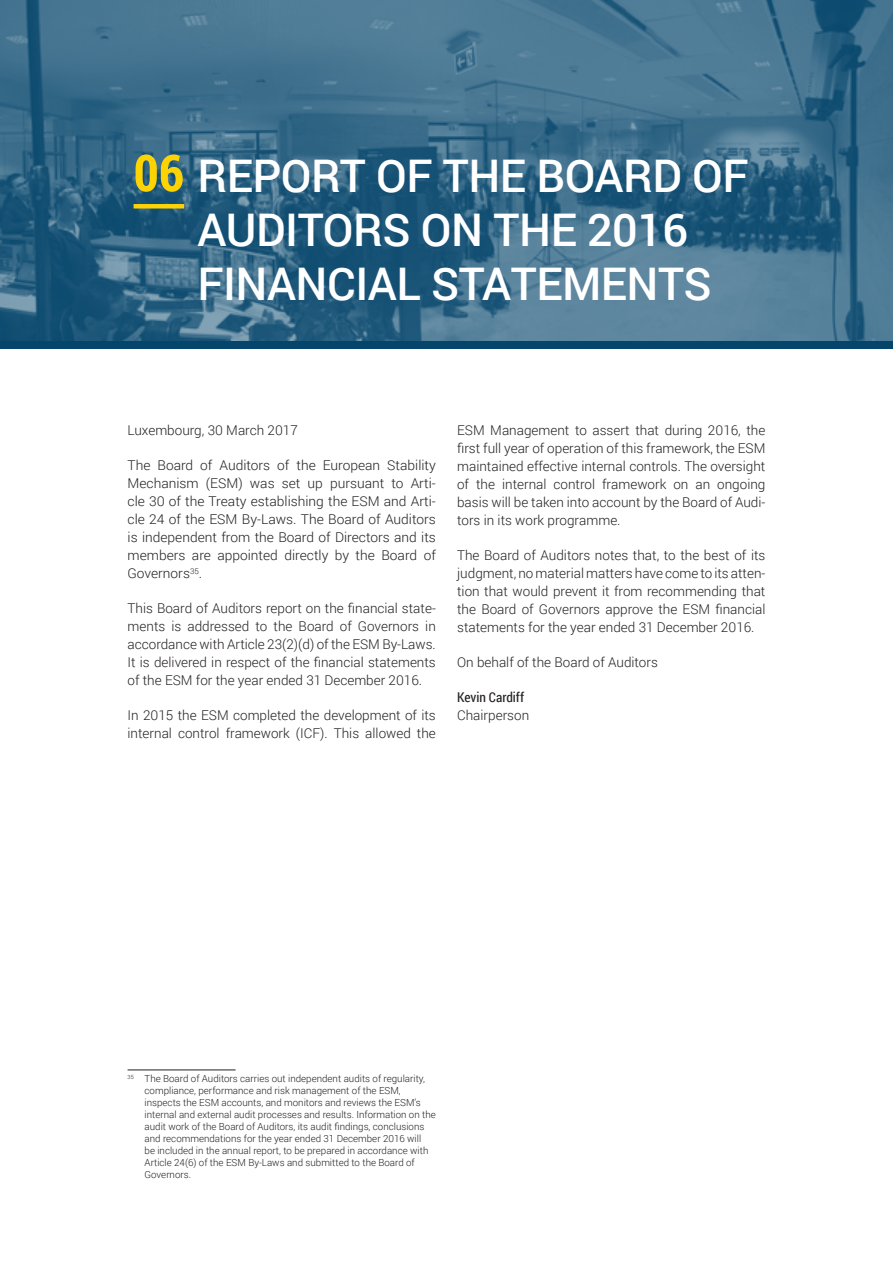
<style>
.page{position:relative;width:893px;height:1263px;background:#fff}
.page>*{position:absolute;margin:0;border:0;box-sizing:border-box;transform-origin:0 0}
.chapter_number{font:700 51px "Roboto Condensed";color:#fed304}
.chapter_title{font:500 45px/54px "Roboto";letter-spacing:-.01em;color:#fff}
.body{font:300 13.5px/18px "Roboto";color:#231f20;text-align:justify}
.body-2{font:13.5px/18px "Roboto Condensed";color:#231f20}
.footnote{font:300 9.75px/12px "Roboto";color:#231f20}
.s1{font-family:"Roboto";font-weight:300}
</style>
<div class="page">
<div style="left:0;top:0;width:893px;height:349px;background:#05456b"></div>
<img style="left:0;top:0;width:893px;height:340px">
<div style="left:134px;top:204px;width:50px;height:5px;background:#fed304"></div>
<hr style="left:128px;top:1069px;width:108px;height:1px;background:#231f20">
<p class="chapter_number" style="left:134px;top:137px;width:52px">06</p>
<p class="chapter_title" style="left:197px;top:147px;width:553px">REPORT OF THE BOARD OF<br>AUDITORS ON THE 2016<br>FINANCIAL STATEMENTS</p>
<p class="body" style="left:128px;top:421px;width:172px">Luxembourg, 30 March 2017</p>
<p class="body" style="left:128px;top:456px;width:310px">The Board of Auditors of the European Stability Mechanism (ESM) was set up pursuant to Arti&shy;cle 30 of the Treaty establishing the ESM and Arti&shy;cle 24 of the ESM By-Laws. The Board of Auditors is independent from the Board of Directors and its members are appointed directly by the Board of Governors<sup>35</sup>.</p>
<p class="body" style="left:128px;top:599px;width:310px">This Board of Auditors report on the financial state&shy;ments is addressed to the Board of Governors in accordance with Article 23(2)(d) of the ESM By-Laws.<br>It is delivered in respect of the financial statements of the ESM for the year ended 31 December 2016.</p>
<p class="body" style="left:128px;top:706px;width:310px">In 2015 the ESM completed the development of its internal control framework (ICF). This allowed the</p>
<p class="body" style="left:457px;top:421px;width:310px">ESM Management to assert that during 2016, the first full year of operation of this framework, the ESM maintained effective internal controls. The oversight of the internal control framework on an ongoing basis will be taken into account by the Board of Audi&shy;tors in its work programme.</p>
<p class="body" style="left:457px;top:546px;width:310px">The Board of Auditors notes that, to the best of its judgment, no material matters have come to its atten&shy;tion that would prevent it from recommending that the Board of Governors approve the ESM financial statements for the year ended 31 December 2016.</p>
<p class="body" style="left:457px;top:653px;width:202px">On behalf of the Board of Auditors</p>
<p class="body-2" style="left:457px;top:688px;width:74px">Kevin Cardiff<br><span class="s1">Chairperson</span></p>
<p class="footnote" style="left:145px;top:1072px;width:293px;text-indent:-17px"><sup>35</sup> The Board of Auditors carries out independent audits of regularity, compliance, performance and risk management of the ESM, inspects the ESM accounts, and monitors and reviews the ESM’s internal and external audit processes and results. Information on the audit work of the Board of Auditors, its audit findings, conclusions and recommendations for the year ended 31 December 2016 will<br>be included in the annual report, to be prepared in accordance with Article 24(6) of the ESM By-Laws and submitted to the Board of Governors.</p>
</div>
